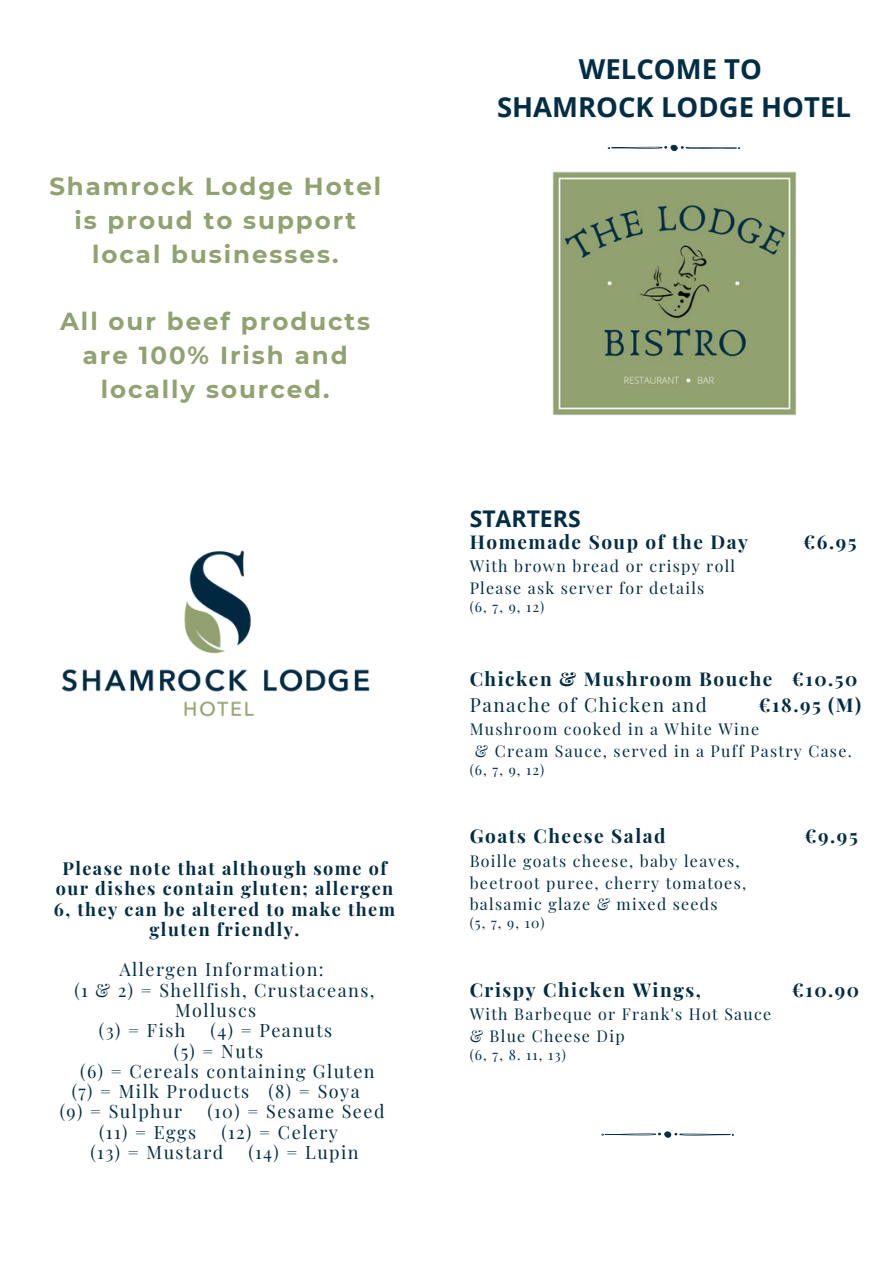
<style>
.page{position:relative;width:894px;height:1264px;background:#fff}
.page>*{position:absolute;margin:0;border:0;box-sizing:border-box;transform-origin:0 0}
.t1{font:700 27.45px/38.2px "Open Sans";color:#022d44;text-align:center}
.t2{font:700 24.45px/33.8px "Montserrat";letter-spacing:.08em;color:#91a270;text-align:center}
.t3{font:700 22.95px "Open Sans";color:#022d44}
.t4{font:700 19.05px "Playfair Display";letter-spacing:.08em;color:#022d44}
.t5{font:19.05px "Playfair Display";letter-spacing:.08em;color:#022d44}
.t6{font:18px/20.2px "Playfair Display";letter-spacing:.08em;color:#022d44}
.t7{font:700 18px/20.2px "Playfair Display";letter-spacing:.08em;color:#022d44;text-align:center}
.t8{font:15.9px/21.3px "Playfair Display";letter-spacing:.08em;color:#022d44}
.t9{font:13.95px "Playfair Display";letter-spacing:.08em;color:#022d44}
</style>
<div class="page">
<svg style="left:601px;top:1131px;width:132px;height:7px"></svg>
<svg style="left:607px;top:144px;width:133px;height:8px"></svg>
<img style="left:552px;top:171px;width:245px;height:245px">
<img style="left:61px;top:550px;width:309px;height:167px">
<h2 class="t2" style="left:49px;top:168px;width:333px">Shamrock Lodge Hotel is proud to support local businesses.</h2>
<h2 class="t2" style="left:60px;top:303px;width:311px">All our beef products are 100% Irish and locally sourced.</h2>
<p class="t7" style="left:54px;top:856px;width:342px">Please note that although some of our dishes contain gluten; allergen<br>6, they can be altered to make them gluten friendly.</p>
<p class="t6" style="left:119px;top:958px;width:206px">Allergen Information:</p>
<p class="t6" style="left:74px;top:978px;width:301px">(1 &amp; 2) = Shellfish, Crustaceans,</p>
<p class="t6" style="left:175px;top:998px;width:83px">Molluscs</p>
<p class="t6" style="left:99px;top:1018px;width:88px">(3) = Fish</p>
<p class="t6" style="left:210px;top:1018px;width:123px">(4) = Peanuts</p>
<p class="t6" style="left:174px;top:1039px;width:91px">(5) = Nuts</p>
<p class="t6" style="left:80px;top:1059px;width:296px">(6) = Cereals containing Gluten</p>
<p class="t6" style="left:72px;top:1079px;width:289px">(7) = Milk Products (8) = Soya</p>
<p class="t6" style="left:60px;top:1099px;width:124px">(9) = Sulphur</p>
<p class="t6" style="left:207px;top:1099px;width:178px">(10) = Sesame Seed</p>
<p class="t6" style="left:99px;top:1120px;width:98px">(11) = Eggs</p>
<p class="t6" style="left:90px;top:1120px;width:249px;text-indent:131px">(12) = Celery (13) = Mustard</p>
<p class="t6" style="left:248px;top:1140px;width:112px">(14) = Lupin</p>
<h1 class="t1" style="left:497px;top:49px;width:355px">WELCOME TO<br>SHAMROCK LODGE HOTEL</h1>
<h3 class="t3" style="left:469px;top:502px;width:112px">STARTERS</h3>
<p class="t4" style="left:469px;top:526px;width:280px">Homemade Soup of the Day</p>
<p class="t4" style="left:803px;top:526px;width:55px">€6.95</p>
<p class="t8" style="left:469px;top:554px;width:267px">With brown bread or crispy roll<br>Please ask server for details</p>
<p class="t9" style="left:469px;top:595px;width:76px">(6, 7, 9, 12)</p>
<p class="t4" style="left:469px;top:663px;width:389px">Chicken &amp; Mushroom Bouche €10.50</p>
<p class="t5" style="left:469px;top:689px;width:239px">Panache of Chicken and</p>
<p class="t4" style="left:758px;top:689px;width:104px">€18.95 (M)</p>
<p class="t8" style="left:475px;top:717px;width:378px;text-indent:-5px">Mushroom cooked in a White Wine<br>&amp; Cream Sauce, served in a Puff Pastry Case.</p>
<p class="t9" style="left:469px;top:758px;width:76px">(6, 7, 9, 12)</p>
<p class="t4" style="left:469px;top:821px;width:197px">Goats Cheese Salad</p>
<p class="t4" style="left:804px;top:821px;width:55px">€9.95</p>
<p class="t8" style="left:469px;top:849px;width:278px">Boille goats cheese, baby leaves, beetroot puree, cherry tomatoes, balsamic glaze &amp; mixed seeds</p>
<p class="t9" style="left:469px;top:911px;width:76px">(5, 7, 9, 10)</p>
<p class="t4" style="left:469px;top:974px;width:233px">Crispy Chicken Wings,</p>
<p class="t4" style="left:791px;top:974px;width:69px">€10.90</p>
<p class="t8" style="left:469px;top:1002px;width:303px">With Barbeque or Frank's Hot Sauce &amp; Blue Cheese Dip</p>
<p class="t9" style="left:469px;top:1043px;width:98px">(6, 7, 8. 11, 13)</p>
</div>
